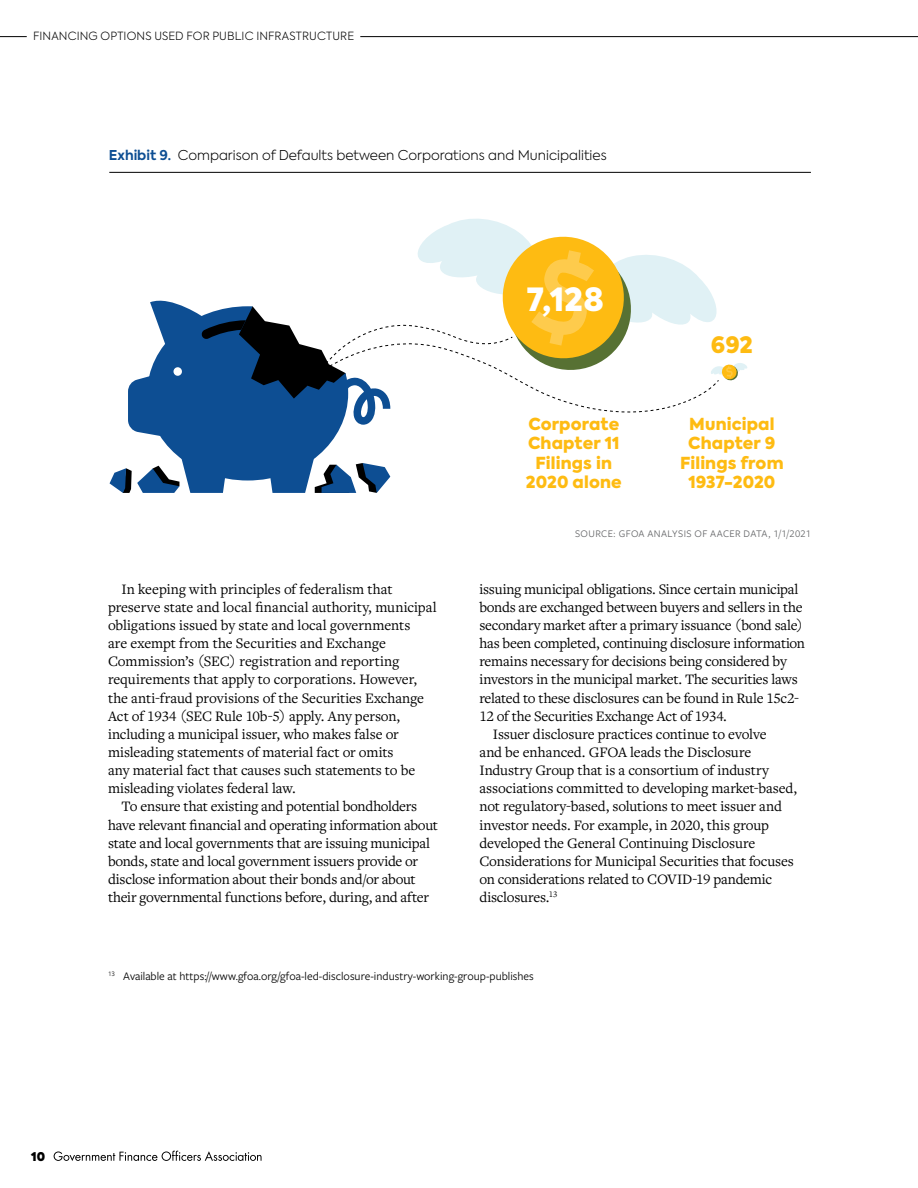
<style>
.page{position:relative;width:918px;height:1188px;background:#fff}
.page>*{position:absolute;margin:0;border:0;box-sizing:border-box;transform-origin:0 0}
.t1{font:900 31.8px "Axiforma";color:#fff}
.t2{font:900 22.5px "Axiforma";color:#febb12}
.t3{font:900 16.5px/19.5px "Axiforma";letter-spacing:.01em;color:#febb12;text-align:center}
.t4{font:15px/18.1px "Freight Text Pro";letter-spacing:-.01em;color:#000}
.t5{font:300 13.5px "Axiforma";color:#000}
.t6{font:12px "Freight Sans Pro";color:#000}
.t7{font:800 12px "Axiforma";color:#000}
.t8{font:300 11.25px "Axiforma";letter-spacing:.015em;color:#000}
.t9{font:10.5px "Freight Sans Pro";letter-spacing:.03em;color:#636466}
.s1{font-weight:700;color:#0d4e93}
</style>
<div class="page">
<hr style="left:360px;top:36px;width:558px;height:1px;background:#000">
<svg style="left:0;top:36px;width:27px;height:1px"></svg>
<hr style="left:109px;top:172px;width:702px;height:1px;background:#000">
<svg style="left:110px;top:218px;width:637px;height:275px"></svg>
<svg style="left:54px;top:1151px;width:208px;height:10px"></svg>
<p class="t8" style="left:33px;top:29px;width:322px">FINANCING OPTIONS USED FOR PUBLIC INFRASTRUCTURE</p>
<p class="t5" style="left:109px;top:146px;width:499px"><span class="s1">Exhibit 9.</span> Comparison of Defaults between Corporations and Municipalities</p>
<p class="t1" style="left:527px;top:276px;width:79px">7,128</p>
<p class="t3" style="left:526px;top:414px;width:97px">Corporate<br>Chapter 11<br>Filings in<br>2020 alone</p>
<p class="t2" style="left:711px;top:329px;width:44px">692</p>
<p class="t3" style="left:680px;top:414px;width:105px">Municipal<br>Chapter 9<br>Filings from<br>1937-2020</p>
<p class="t4" style="left:108px;top:579px;width:330px;text-indent:14px">In keeping with principles of federalism that preserve state and local financial authority, municipal obligations issued by state and local governments<br>are exempt from the Securities and Exchange Commission’s (SEC) registration and reporting requirements that apply to corporations. However, the anti-fraud provisions of the Securities Exchange Act of 1934 (SEC Rule 10b-5) apply. Any person, including a municipal issuer, who makes false or misleading statements of material fact or omits<br>any material fact that causes such statements to be misleading violates federal law.</p>
<p class="t4" style="left:108px;top:797px;width:332px;text-indent:14px">To ensure that existing and potential bondholders have relevant financial and operating information about state and local governments that are issuing municipal bonds, state and local government issuers provide or disclose information about their bonds and/or about their governmental functions before, during, and after</p>
<p class="t9" style="left:575px;top:527px;width:237px">SOURCE: GFOA ANALYSIS OF AACER DATA, 1/1/2021</p>
<p class="t4" style="left:479px;top:579px;width:327px">issuing municipal obligations. Since certain municipal bonds are exchanged between buyers and sellers in the secondary market after a primary issuance (bond sale) has been completed, continuing disclosure information remains necessary for decisions being considered by investors in the municipal market. The securities laws related to these disclosures can be found in Rule 15c2- 12 of the Securities Exchange Act of 1934.</p>
<p class="t4" style="left:479px;top:724px;width:319px;text-indent:14px">Issuer disclosure practices continue to evolve<br>and be enhanced. GFOA leads the Disclosure Industry Group that is a consortium of industry associations committed to developing market-based, not regulatory-based, solutions to meet issuer and investor needs. For example, in 2020, this group developed the General Continuing Disclosure Considerations for Municipal Securities that focuses on considerations related to COVID-19 pandemic disclosures.<sup>13</sup></p>
<p class="t6" style="left:108px;top:969px;width:427px"><sup>13</sup> Available at https://www.gfoa.org/gfoa-led-disclosure-industry-working-group-publishes</p>
<p class="t7" style="left:31px;top:1148px;width:16px">10</p>
</div>
